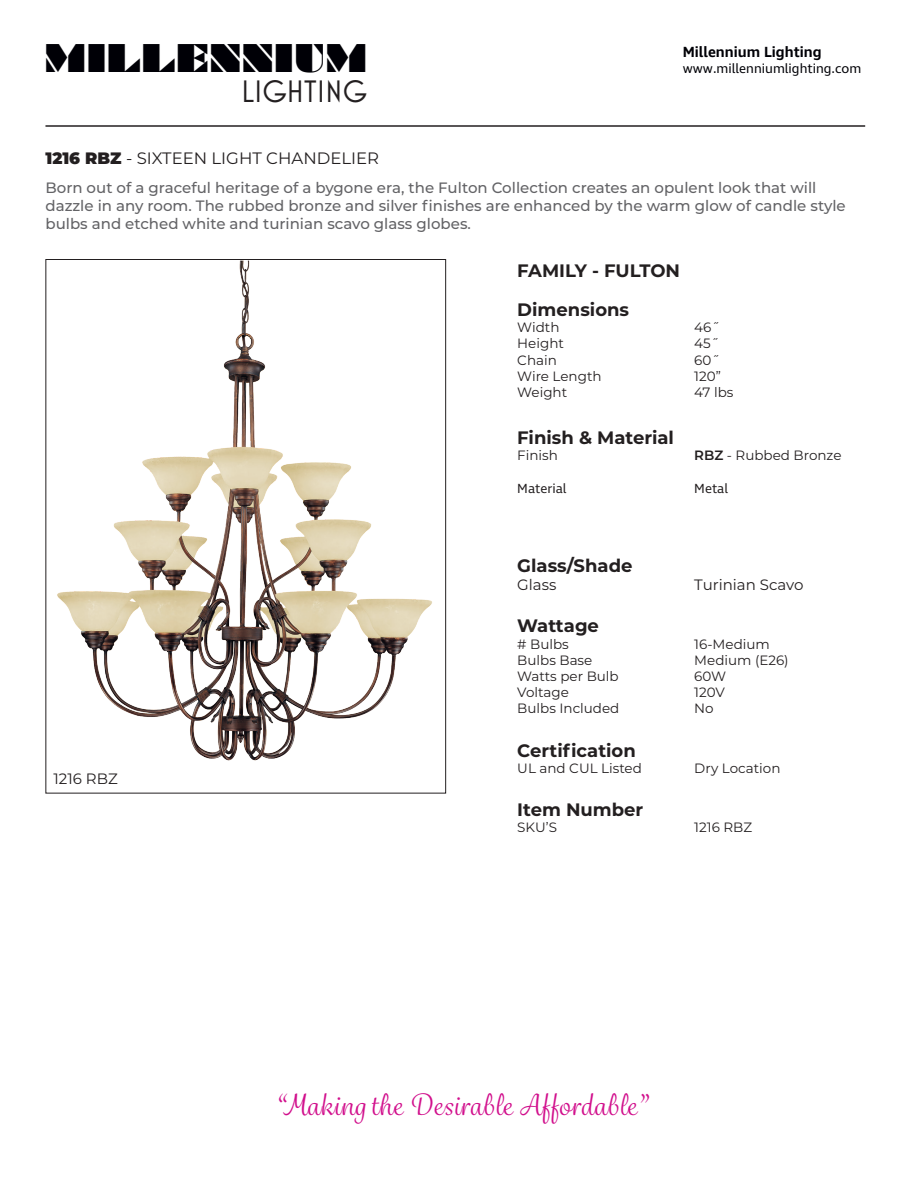
<style>
.page{position:relative;width:918px;height:1188px;background:#fff}
.page>*{position:absolute;margin:0;border:0;box-sizing:border-box;transform-origin:0 0}
.t1{font:36.45px "Braggadocio";color:#000006}
.t2{font:31.5px "Mostra Nuova";color:#231f20}
.t3{font:28.5px "Grafolita Script";letter-spacing:.025em;color:#d10f8c}
.t4{font:700 18px "Montserrat";color:#231f20}
.t5{font:16.5px "Montserrat";color:#231f20}
.t6{font:500 15px/18px "Montserrat";color:#636366}
.t7{font:15px "Montserrat";color:#231f20}
.t8{font:600 15px "Ingra";color:#000006}
.t9{font:13.5px "Montserrat";color:#231f20}
.t10{font:13.5px "Ingra";color:#000006}
.t11{font:13.5px "Ingra";color:#231f20}
.s1{font-weight:900}
.s2{font-weight:600}
</style>
<div class="page">
<img style="left:57px;top:261px;width:375px;height:500px">
<hr style="left:45px;top:125px;width:820px;height:2px;background:#231f20">
<p class="t1" style="left:44px;top:36px;width:325px">MILLENNIUM</p>
<p class="t2" style="left:241px;top:73px;width:128px">LIGHTING</p>
<p class="t5" style="left:45px;top:147px;width:335px"><span class="s1">1216 RBZ</span> - SIXTEEN LIGHT CHANDELIER</p>
<p class="t8" style="left:683px;top:42px;width:140px">Millennium Lighting</p>
<p class="t10" style="left:683px;top:60px;width:180px">www.millenniumlighting.com</p>
<p class="t6" style="left:45px;top:178px;width:802px">Born out of a graceful heritage of a bygone era, the Fulton Collection creates an opulent look that will dazzle in any room. The rubbed bronze and silver finishes are enhanced by the warm glow of candle style bulbs and etched white and turinian scavo glass globes.</p>
<p class="t4" style="left:517px;top:257px;width:164px">FAMILY - FULTON</p>
<p class="t4" style="left:517px;top:297px;width:113px">Dimensions</p>
<p class="t9" style="left:517px;top:318px;width:44px">Width</p>
<p class="t9" style="left:694px;top:318px;width:27px">46˝</p>
<p class="t9" style="left:517px;top:334px;width:48px">Height</p>
<p class="t9" style="left:694px;top:334px;width:26px">45˝</p>
<p class="t9" style="left:517px;top:351px;width:41px">Chain</p>
<p class="t9" style="left:694px;top:351px;width:27px">60˝</p>
<p class="t9" style="left:517px;top:367px;width:86px">Wire Length</p>
<p class="t9" style="left:694px;top:367px;width:28px">120”</p>
<p class="t9" style="left:517px;top:383px;width:51px">Weight</p>
<p class="t9" style="left:694px;top:383px;width:41px">47 lbs</p>
<p class="t4" style="left:517px;top:425px;width:158px">Finish &amp; Material</p>
<p class="t9" style="left:517px;top:446px;width:42px">Finish</p>
<p class="t9" style="left:694px;top:446px;width:149px"><span class="s2">RBZ</span> - Rubbed Bronze</p>
<p class="t11" style="left:517px;top:480px;width:51px">Material</p>
<p class="t11" style="left:694px;top:480px;width:35px">Metal</p>
<p class="t4" style="left:517px;top:553px;width:117px">Glass/Shade</p>
<p class="t7" style="left:517px;top:575px;width:41px">Glass</p>
<p class="t7" style="left:694px;top:575px;width:111px">Turinian Scavo</p>
<p class="t7" style="left:54px;top:769px;width:66px">1216 RBZ</p>
<p class="t4" style="left:517px;top:613px;width:83px">Wattage</p>
<p class="t9" style="left:517px;top:635px;width:53px"># Bulbs</p>
<p class="t9" style="left:694px;top:635px;width:77px">16-Medium</p>
<p class="t9" style="left:517px;top:651px;width:77px">Bulbs Base</p>
<p class="t9" style="left:694px;top:651px;width:96px">Medium (E26)</p>
<p class="t9" style="left:517px;top:667px;width:103px">Watts per Bulb</p>
<p class="t9" style="left:694px;top:667px;width:33px">60W</p>
<p class="t9" style="left:517px;top:683px;width:53px">Voltage</p>
<p class="t9" style="left:694px;top:683px;width:32px">120V</p>
<p class="t9" style="left:517px;top:699px;width:104px">Bulbs Included</p>
<p class="t9" style="left:694px;top:699px;width:21px">No</p>
<p class="t4" style="left:517px;top:738px;width:120px">Certification</p>
<p class="t9" style="left:517px;top:759px;width:126px">UL and CUL Listed</p>
<p class="t9" style="left:694px;top:759px;width:88px">Dry Location</p>
<p class="t4" style="left:517px;top:797px;width:128px">Item Number</p>
<p class="t9" style="left:517px;top:818px;width:41px">SKU’S</p>
<p class="t9" style="left:694px;top:818px;width:59px">1216 RBZ</p>
<p class="t3" style="left:275px;top:1087px;width:373px">“Making the Desirable Affordable”</p>
</div>
